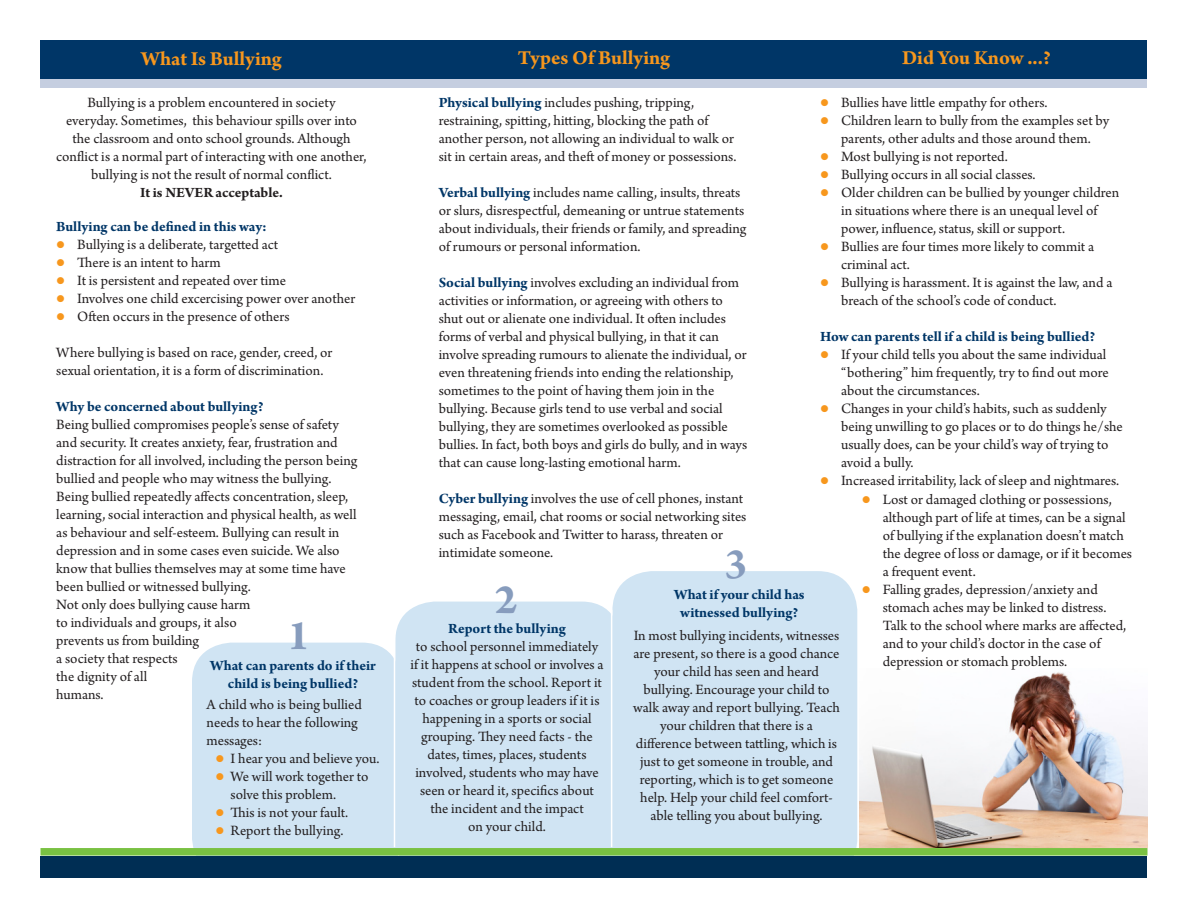
<style>
.page{position:relative;width:1188px;height:918px;background:#fff}
.page>*{position:absolute;margin:0;border:0;box-sizing:border-box;transform-origin:0 0}
.t1{font:700 45px "Arno Pro";color:#879cbd}
.t2{font:700 21px "Arno Pro";color:#f7971d}
.t3{font:15px/18px "Arno Pro";color:#231f20}
.t4{font:700 15px/18px "Arno Pro";color:#003667;text-align:center}
.t5{font:700 15px "Arno Pro";color:#231f20}
.s1{color:#f7971d}
.s2{font-weight:700;color:#003667}
</style>
<div class="page">
<div style="left:40px;top:77px;width:1108px;height:10px;background:#c5cee0"></div>
<div style="left:40px;top:40px;width:1108px;height:39px;background:#003667"></div>
<div style="left:192px;top:643px;width:209px;height:235px;background:#d0e4f3;border-radius:40px"></div>
<div style="left:612px;top:571px;width:245px;height:307px;background:#d0e4f3;border-radius:40px"></div>
<div style="left:395px;top:602px;width:226px;height:276px;background:#d0e4f3;border-radius:40px"></div>
<div style="left:40px;top:856px;width:1108px;height:22px;background:#002e54"></div>
<div style="left:40px;top:848px;width:1108px;height:8px;background:#79c142"></div>
<hr style="left:611px;top:610px;width:1px;height:237px;background:#fff">
<hr style="left:394px;top:636px;width:1px;height:211px;background:#fff">
<img style="left:859px;top:672px;width:289px;height:176px">
<p class="t2" style="left:141px;top:46px;width:142px">What Is Bullying</p>
<p class="t2" style="left:518px;top:45px;width:154px">Types Of Bullying</p>
<p class="t2" style="left:902px;top:45px;width:150px">Did You Know ...?</p>
<p class="t3" style="left:87px;top:94px;width:250px">Bullying is a problem encountered in society</p>
<p class="t3" style="left:56px;top:112px;width:312px;text-align:center">everyday. Sometimes, this behaviour spills over into the classroom and onto school grounds. Although conflict is a normal part of interacting with one another,</p>
<p class="t3" style="left:91px;top:166px;width:242px">bullying is not the result of normal conflict.</p>
<p class="t5" style="left:140px;top:184px;width:144px">It is NEVER acceptable.</p>
<p class="t4" style="left:56px;top:218px;width:212px">Bullying can be defined in this way:</p>
<p class="t3" style="left:56px;top:236px;width:223px"><span class="s1">●</span> Bullying is a deliberate, targetted act</p>
<p class="t3" style="left:56px;top:254px;width:166px"><span class="s1">●</span> There is an intent to harm</p>
<p class="t3" style="left:56px;top:272px;width:231px"><span class="s1">●</span> It is persistent and repeated over time</p>
<p class="t3" style="left:56px;top:290px;width:301px"><span class="s1">●</span> Involves one child excercising power over another</p>
<p class="t3" style="left:56px;top:308px;width:235px"><span class="s1">●</span> Often occurs in the presence of others</p>
<p class="t3" style="left:56px;top:344px;width:278px">Where bullying is based on race, gender, creed, or sexual orientation, it is a form of discrimination.</p>
<p class="t4" style="left:56px;top:398px;width:209px">Why be concerned about bullying?</p>
<p class="t3" style="left:56px;top:416px;width:303px">Being bullied compromises people’s sense of safety and security. It creates anxiety, fear, frustration and distraction for all involved, including the person being bullied and people who may witness the bullying.<br>Being bullied repeatedly affects concentration, sleep, learning, social interaction and physical health, as well as behaviour and self-esteem. Bullying can result in depression and in some cases even suicide. We also know that bullies themselves may at some time have been bullied or witnessed bullying.</p>
<p class="t3" style="left:56px;top:596px;width:196px">Not only does bullying cause harm</p>
<p class="t3" style="left:56px;top:614px;width:182px">to individuals and groups, it also</p>
<p class="t3" style="left:56px;top:632px;width:144px">prevents us from building</p>
<p class="t3" style="left:56px;top:650px;width:123px">a society that respects</p>
<p class="t3" style="left:56px;top:668px;width:92px">the dignity of all</p>
<p class="t3" style="left:56px;top:686px;width:49px">humans.</p>
<p class="t3" style="left:820px;top:94px;width:229px"><span class="s1">●</span> Bullies have little empathy for others.</p>
<p class="t3" style="left:820px;top:112px;width:291px;text-align:center"><span class="s1">●</span> Children learn to bully from the examples set by parents, other adults and those around them.</p>
<p class="t3" style="left:820px;top:148px;width:189px"><span class="s1">●</span> Most bullying is not reported.</p>
<p class="t3" style="left:820px;top:166px;width:217px"><span class="s1">●</span> Bullying occurs in all social classes.</p>
<p class="t3" style="left:841px;top:184px;width:280px;text-indent:-21px"><span class="s1">●</span> Older children can be bullied by younger children in situations where there is an unequal level of power, influence, status, skill or support.</p>
<p class="t3" style="left:841px;top:238px;width:255px;text-indent:-21px"><span class="s1">●</span> Bullies are four times more likely to commit a criminal act.</p>
<p class="t3" style="left:841px;top:274px;width:273px;text-indent:-21px"><span class="s1">●</span> Bullying is harassment. It is against the law, and a breach of the school’s code of conduct.</p>
<p class="t4" style="left:820px;top:328px;width:277px">How can parents tell if a child is being bullied?</p>
<p class="t3" style="left:841px;top:346px;width:269px;text-indent:-21px"><span class="s1">●</span> If your child tells you about the same individual “bothering” him frequently, try to find out more about the circumstances.</p>
<p class="t3" style="left:841px;top:400px;width:283px;text-indent:-21px"><span class="s1">●</span> Changes in your child’s habits, such as suddenly being unwilling to go places or to do things he/she usually does, can be your child’s way of trying to avoid a bully.</p>
<p class="t3" style="left:820px;top:472px;width:301px"><span class="s1">●</span> Increased irritability, lack of sleep and nightmares.</p>
<p class="t3" style="left:439px;top:94px;width:299px"><span class="s2">Physical bullying</span> includes pushing, tripping, restraining, spitting, hitting, blocking the path of another person, not allowing an individual to walk or sit in certain areas, and theft of money or possessions.</p>
<p class="t3" style="left:439px;top:184px;width:309px"><span class="s2">Verbal bullying</span> includes name calling, insults, threats or slurs, disrespectful, demeaning or untrue statements about individuals, their friends or family, and spreading of rumours or personal information.</p>
<p class="t3" style="left:439px;top:274px;width:310px"><span class="s2">Social bullying</span> involves excluding an individual from activities or information, or agreeing with others to shut out or alienate one individual. It often includes forms of verbal and physical bullying, in that it can involve spreading rumours to alienate the individual, or even threatening friends into ending the relationship, sometimes to the point of having them join in the bullying. Because girls tend to use verbal and social bullying, they are sometimes overlooked as possible bullies. In fact, both boys and girls do bully, and in ways that can cause long-lasting emotional harm.</p>
<p class="t3" style="left:439px;top:490px;width:309px"><span class="s2">Cyber bullying</span> involves the use of cell phones, instant messaging, email, chat rooms or social networking sites such as Facebook and Twitter to harass, threaten or intimidate someone.</p>
<p class="t3" style="left:883px;top:491px;width:251px;text-indent:-21px"><span class="s1">●</span> Lost or damaged clothing or possessions, although part of life at times, can be a signal of bullying if the explanation doesn’t match the degree of loss or damage, or if it becomes a frequent event.</p>
<p class="t3" style="left:883px;top:581px;width:245px;text-indent:-21px"><span class="s1">●</span> Falling grades, depression/anxiety and stomach aches may be linked to distress.<br>Talk to the school where marks are affected, and to your child’s doctor in the case of depression or stomach problems.</p>
<p class="t1" style="left:724px;top:538px;width:24px">3</p>
<p class="t1" style="left:495px;top:573px;width:24px">2</p>
<p class="t4" style="left:674px;top:586px;width:132px">What if your child has witnessed bullying?</p>
<p class="t1" style="left:287px;top:610px;width:24px">1</p>
<p class="t3" style="left:634px;top:627px;width:207px;text-align:center">In most bullying incidents, witnesses are present, so there is a good chance your child has seen and heard</p>
<p class="t3" style="left:633px;top:681px;width:208px;text-align:center">bullying. Encourage your child to walk away and report bullying. Teach your children that there is a</p>
<p class="t3" style="left:636px;top:735px;width:203px;text-align:center">difference between tattling, which is just to get someone in trouble, and reporting, which is to get someone help. Help your child feel comfort&shy;able telling you about bullying.</p>
<p class="t4" style="left:448px;top:621px;width:119px">Report the bullying</p>
<p class="t3" style="left:416px;top:639px;width:184px">to school personnel immediately</p>
<p class="t3" style="left:410px;top:657px;width:195px">if it happens at school or involves a student from the school. Report it</p>
<p class="t3" style="left:415px;top:693px;width:186px">to coaches or group leaders if it is</p>
<p class="t3" style="left:421px;top:711px;width:173px;text-align:center">happening in a sports or social grouping. They need facts - the dates, times, places, students</p>
<p class="t3" style="left:415px;top:765px;width:185px;text-align:center">involved, students who may have seen or heard it, specifics about</p>
<p class="t3" style="left:430px;top:801px;width:155px">the incident and the impact</p>
<p class="t3" style="left:468px;top:819px;width:79px">on your child.</p>
<p class="t4" style="left:210px;top:657px;width:167px">What can parents do if their</p>
<p class="t4" style="left:228px;top:675px;width:132px">child is being bullied?</p>
<p class="t3" style="left:207px;top:696px;width:157px">A child who is being bullied needs to hear the following</p>
<p class="t3" style="left:207px;top:732px;width:57px">messages:</p>
<p class="t3" style="left:216px;top:750px;width:166px"><span class="s1">●</span> I hear you and believe you.</p>
<p class="t3" style="left:231px;top:768px;width:139px;text-indent:-15px"><span class="s1">●</span> We will work together to solve this problem.</p>
<p class="t3" style="left:216px;top:804px;width:134px"><span class="s1">●</span> This is not your fault.</p>
<p class="t3" style="left:216px;top:822px;width:129px"><span class="s1">●</span> Report the bullying.</p>
</div>
